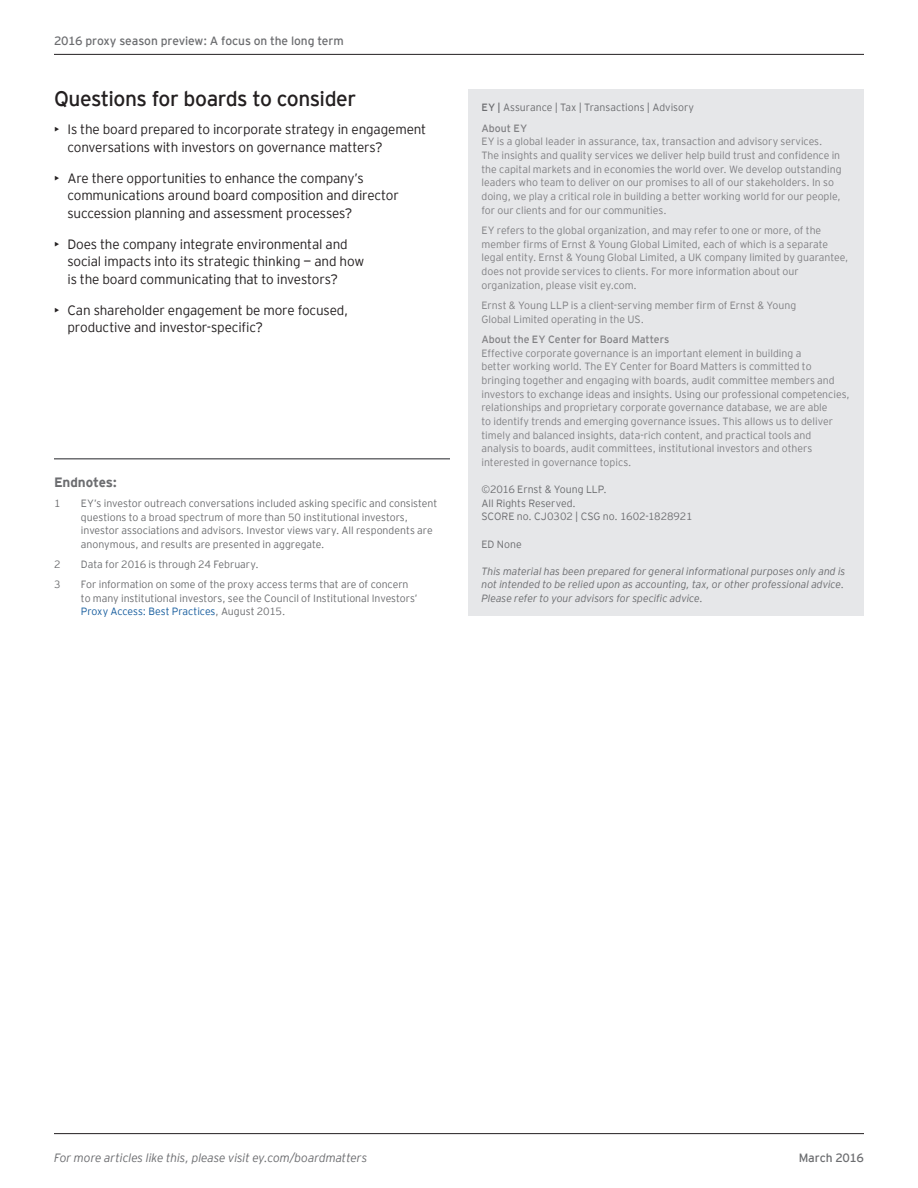
<style>
.page{position:relative;width:918px;height:1188px;background:#fff}
.page>*{position:absolute;margin:0;border:0;box-sizing:border-box;transform-origin:0 0}
.t1{font:21px "EY Interstate";letter-spacing:-.025em;color:#231f20}
.t2{font:300 13.5px/17.5px "EY Interstate";letter-spacing:-.01em;color:#231f20}
.t3{font:700 13.5px "EY Interstate";letter-spacing:-.01em;color:#6c6d70}
.t4{font:italic 300 12px "EY Interstate";letter-spacing:-.01em;color:#6c6d70}
.t5{font:12px "EY Interstate";letter-spacing:-.01em;color:#6c6d70}
.t6{font:300 10.5px/13.6px "EY Interstate";color:#808083}
.t7{font:300 10.5px/13.6px "EY Interstate";letter-spacing:-.005em;color:#6c6d70}
.t8{font:italic 300 10.5px/13.6px "EY Interstate";letter-spacing:-.005em;color:#6c6d70;text-align:justify}
.t9{font:10.5px "EY Interstate";color:#808083}
.s1{color:#175d9e}
.s2{font-weight:400}
.s3{font-weight:400;color:#808083}
</style>
<div class="page">
<div style="left:468px;top:89px;width:396px;height:526px;background:#e6e7e9"></div>
<hr style="left:54px;top:54px;width:810px;height:1px;background:#231f20">
<hr style="left:54px;top:1133px;width:810px;height:1px;background:#231f20">
<hr style="left:54px;top:458px;width:396px;height:2px;background:#6c6d70">
<p class="t5" style="left:54px;top:32px;width:291px">2016 proxy season preview: A focus on the long term</p>
<h1 class="t1" style="left:54px;top:84px;width:304px">Questions for boards to consider</h1>
<p class="t2" style="left:68px;top:120px;width:360px;text-indent:-14px">• Is the board prepared to incorporate strategy in engagement conversations with investors on governance matters?</p>
<p class="t2" style="left:68px;top:168px;width:333px;text-indent:-14px">• Are there opportunities to enhance the company’s communications around board composition and director succession planning and assessment processes?</p>
<p class="t2" style="left:68px;top:234px;width:298px;text-indent:-14px">• Does the company integrate environmental and social impacts into its strategic thinking — and how is the board communicating that to investors?</p>
<p class="t2" style="left:68px;top:301px;width:282px;text-indent:-14px">• Can shareholder engagement be more focused, productive and investor-specific?</p>
<p class="t3" style="left:54px;top:472px;width:64px">Endnotes:</p>
<p class="t7" style="left:54px;top:496px;width:8px">1</p>
<p class="t7" style="left:81px;top:496px;width:358px">EY’s investor outreach conversations included asking specific and consistent questions to a broad spectrum of more than 50 institutional investors, investor associations and advisors. Investor views vary. All respondents are anonymous, and results are presented in aggregate.</p>
<p class="t7" style="left:54px;top:557px;width:8px">2</p>
<p class="t7" style="left:81px;top:557px;width:179px">Data for 2016 is through 24 February.</p>
<p class="t7" style="left:54px;top:577px;width:8px">3</p>
<p class="t7" style="left:81px;top:577px;width:338px">For information on some of the proxy access terms that are of concern to many institutional investors, see the Council of Institutional Investors’<br><span class="s1">Proxy Access: Best Practices</span>, August 2015.</p>
<p class="t7" style="left:482px;top:97px;width:214px;line-height:20.4px"><span class="s2">EY |</span> Assurance | Tax | Transactions | Advisory<br><span class="s3">About EY</span></p>
<p class="t6" style="left:482px;top:134px;width:362px">EY is a global leader in assurance, tax, transaction and advisory services.<br>The insights and quality services we deliver help build trust and confidence in the capital markets and in economies the world over. We develop outstanding leaders who team to deliver on our promises to all of our stakeholders. In so doing, we play a critical role in building a better working world for our people, for our clients and for our communities.</p>
<p class="t6" style="left:482px;top:223px;width:368px">EY refers to the global organization, and may refer to one or more, of the member firms of Ernst &amp; Young Global Limited, each of which is a separate legal entity. Ernst &amp; Young Global Limited, a UK company limited by guarantee, does not provide services to clients. For more information about our organization, please visit ey.com.</p>
<p class="t6" style="left:482px;top:298px;width:316px">Ernst &amp; Young LLP is a client-serving member firm of Ernst &amp; Young<br>Global Limited operating in the US.</p>
<p class="t9" style="left:482px;top:332px;width:189px">About the EY Center for Board Matters</p>
<p class="t6" style="left:482px;top:346px;width:370px">Effective corporate governance is an important element in building a<br>better working world. The EY Center for Board Matters is committed to bringing together and engaging with boards, audit committee members and investors to exchange ideas and insights. Using our professional competencies, relationships and proprietary corporate governance database, we are able<br>to identify trends and emerging governance issues. This allows us to deliver timely and balanced insights, data-rich content, and practical tools and analysis to boards, audit committees, institutional investors and others interested in governance topics.</p>
<p class="t7" style="left:482px;top:482px;width:213px">©2016 Ernst &amp; Young LLP.<br>All Rights Reserved.<br>SCORE no. CJ0302 | CSG no. 1602-1828921</p>
<p class="t7" style="left:482px;top:536px;width:42px">ED None</p>
<p class="t8" style="left:482px;top:564px;width:365px">This material has been prepared for general informational purposes only and is not intended to be relied upon as accounting, tax, or other professional advice.<br>Please refer to your advisors for specific advice.</p>
<p class="t4" style="left:54px;top:1149px;width:315px">For more articles like this, please visit ey.com/boardmatters</p>
<p class="t5" style="left:799px;top:1149px;width:67px">March 2016</p>
</div>
